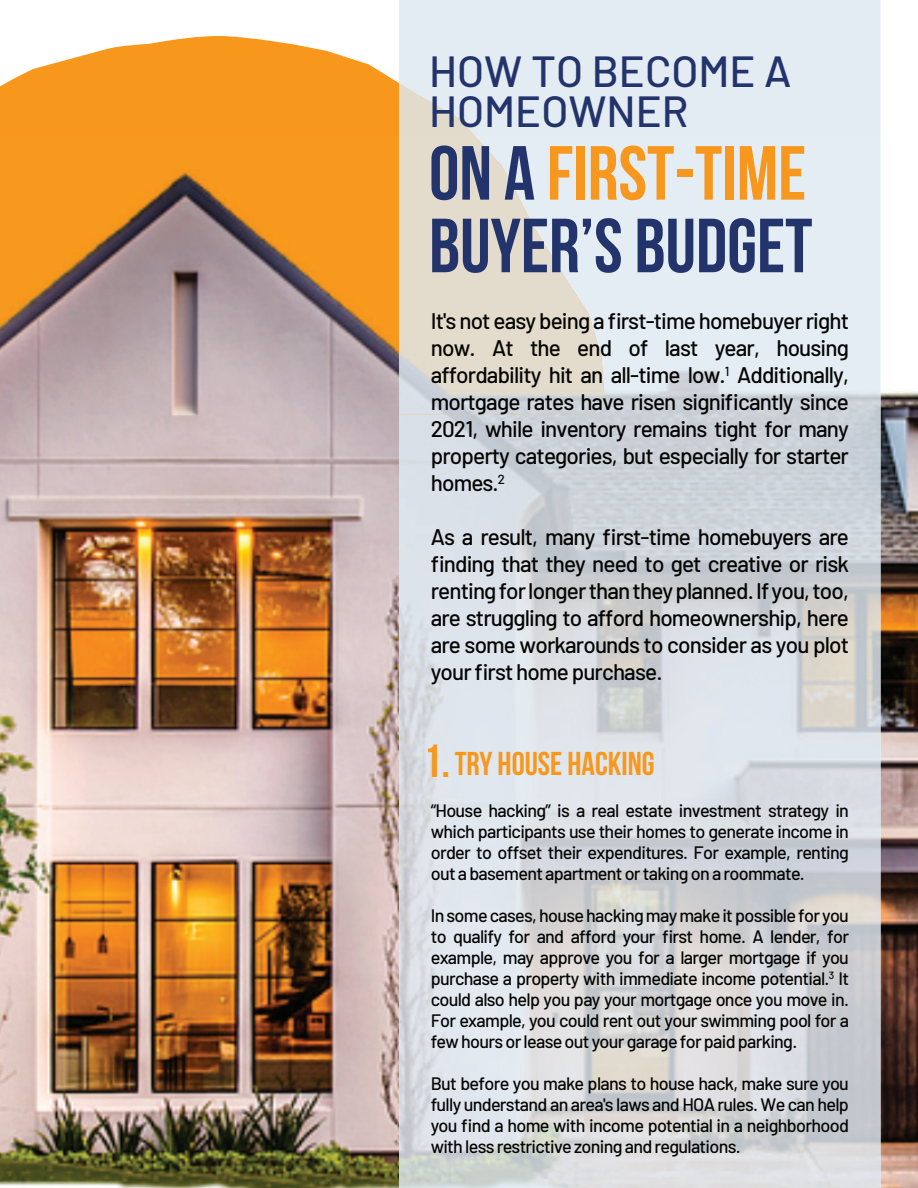
<style>
.page{position:relative;width:918px;height:1188px;background:#fff}
.page>*{position:absolute;margin:0;border:0;box-sizing:border-box;transform-origin:0 0}
.t1{font:76.5px/72.6px "Bebas Neue";color:#22346b}
.t2{font:46.35px "Bebas Neue";color:#f7981d}
.t3{font:500 43.5px/39.6px "Barlow";color:#22346b}
.t4{font:33px "Bebas Neue";color:#f7981d}
.t5{font:500 22.5px/27px "Barlow";letter-spacing:-.04em;color:#040503;text-align:justify}
.t6{font:500 18px/21px "Barlow";letter-spacing:-.04em;color:#040503;text-align:justify}
.s1{color:#f7971d}
</style>
<div class="page">
<svg style="left:0;top:36px;width:399px;height:99px;fill:#f7981d"></svg>
<img style="left:0;top:135px;width:918px;height:1053px">
<img style="left:0;top:135px;width:399px;height:280px">
<div style="left:399px;top:0;width:481px;height:135px;background:#e4ecf3"></div>
<svg style="left:399px;top:83px;width:75px;height:52px;background:#e2e2dc"></svg>
<img style="left:399px;top:135px;width:481px;height:1053px">
<h3 class="t3" style="left:429px;top:49px;width:364px">HOW TO BECOME A<br>HOMEOWNER</h3>
<h1 class="t1" style="left:429px;top:136px;width:385px">ON A <span class="s1">FIRST-TIME<br></span>BUYER’S BUDGET</h1>
<p class="t5" style="left:431px;top:306px;width:420px">It's not easy being a first-time homebuyer right now. At the end of last year, housing affordability hit an all-time low.<sup>1</sup> Additionally, mortgage rates have risen significantly since 2021, while inventory remains tight for many property categories, but especially for starter homes.<sup>2</sup></p>
<p class="t5" style="left:431px;top:522px;width:420px">As a result, many first-time homebuyers are finding that they need to get creative or risk renting for longer than they planned. If you, too, are struggling to afford homeownership, here are some workarounds to consider as you plot your first home purchase.</p>
<h2 class="t2" style="left:423px;top:735px;width:28px">1.</h2>
<h3 class="t4" style="left:455px;top:745px;width:201px">TRY HOUSE HACKING</h3>
<p class="t6" style="left:431px;top:798px;width:420px">“House hacking” is a real estate investment strategy in which participants use their homes to generate income in order to offset their expenditures. For example, renting out a basement apartment or taking on a roommate.</p>
<p class="t6" style="left:431px;top:903px;width:420px">In some cases, house hacking may make it possible for you to qualify for and afford your first home. A lender, for example, may approve you for a larger mortgage if you purchase a property with immediate income potential.<sup>3</sup> It could also help you pay your mortgage once you move in.<br>For example, you could rent out your swimming pool for a few hours or lease out your garage for paid parking.</p>
<p class="t6" style="left:431px;top:1071px;width:420px">But before you make plans to house hack, make sure you fully understand an area's laws and HOA rules. We can help you find a home with income potential in a neighborhood with less restrictive zoning and regulations.</p>
</div>
